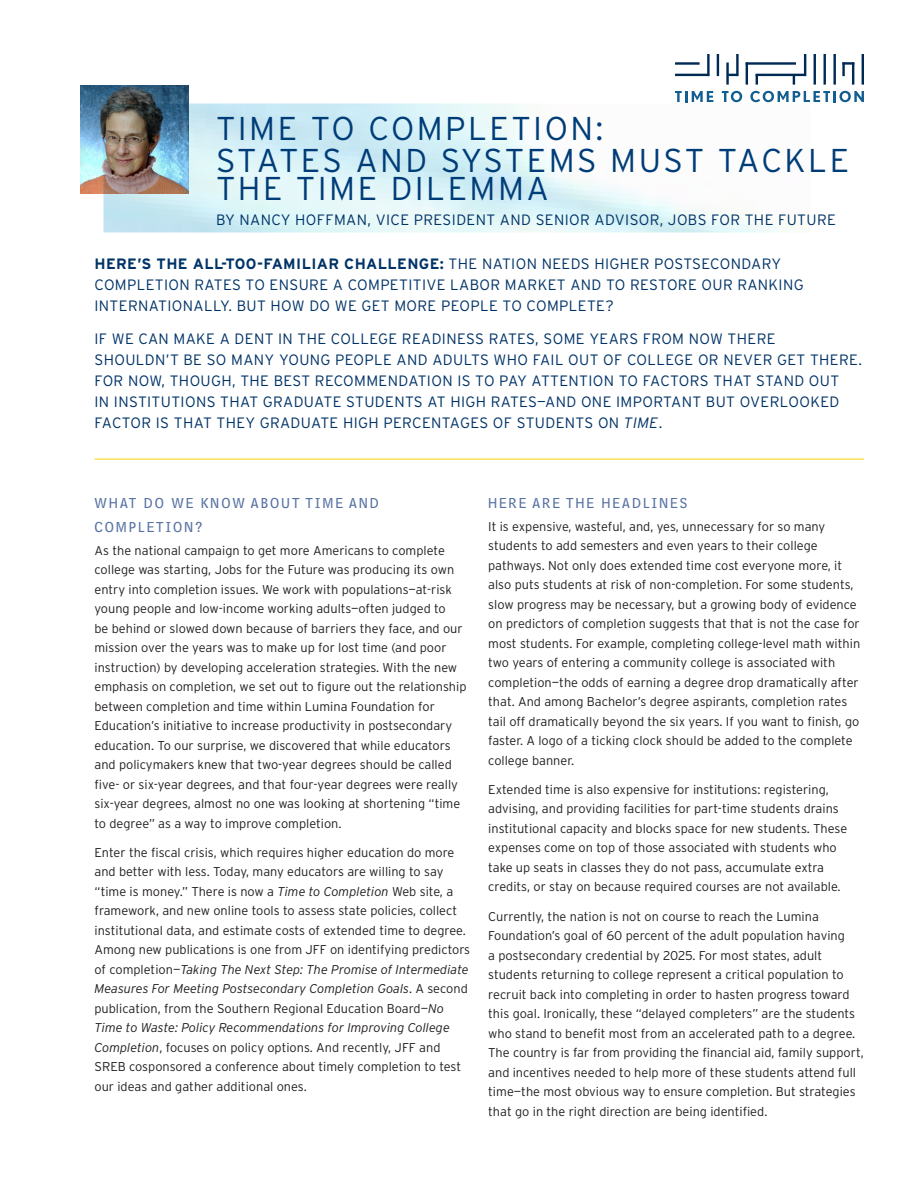
<style>
.page{position:relative;width:918px;height:1188px;background:#fff}
.page>*{position:absolute;margin:0;border:0;box-sizing:border-box;transform-origin:0 0}
.Title__Long_Two_Li{font:300 33px/28.5px "Interstate";letter-spacing:.075em;color:#003d78}
.copy{font:300 15px/21px "Interstate";letter-spacing:.025em;color:#003367}
.Body_Subhead{font:15px/24px "Bell Centennial Sub Caption";letter-spacing:.125em;color:#5772a3}
.Body_Text{font:300 12.75px/19.5px "Interstate";color:#231f20}
.s1{font-weight:700}
.s2{font-style:italic}
</style>
<div class="page">
<img style="left:81px;top:85px;width:108px;height:108px">
<img style="left:104px;top:104px;width:706px;height:128px">
<hr style="left:94px;top:459px;width:770px;height:1px;background:#fece08">
<svg style="left:675px;top:91px;width:38px;height:11px"></svg>
<svg style="left:722px;top:91px;width:20px;height:11px"></svg>
<svg style="left:750px;top:91px;width:114px;height:11px"></svg>
<hr style="left:675px;top:62px;width:25px;height:3px;background:#002a54">
<hr style="left:675px;top:74px;width:34px;height:2px;background:#002a54">
<hr style="left:707px;top:54px;width:3px;height:22px;background:#002a54">
<hr style="left:717px;top:54px;width:2px;height:22px;background:#002a54">
<hr style="left:726px;top:63px;width:3px;height:22px;background:#002a54">
<hr style="left:736px;top:54px;width:3px;height:22px;background:#002a54">
<svg style="left:728px;top:74px;width:8px;height:2px"></svg>
<hr style="left:804px;top:54px;width:2px;height:22px;background:#002a54">
<hr style="left:814px;top:54px;width:2px;height:31px;background:#002a54">
<hr style="left:824px;top:54px;width:2px;height:31px;background:#002a54">
<hr style="left:833px;top:54px;width:3px;height:31px;background:#002a54">
<hr style="left:862px;top:54px;width:2px;height:31px;background:#002a54">
<hr style="left:852px;top:62px;width:2px;height:23px;background:#002a54">
<hr style="left:842px;top:62px;width:3px;height:14px;background:#002a54">
<svg style="left:842px;top:62px;width:12px;height:3px"></svg>
<svg style="left:793px;top:76px;width:2px;height:9px"></svg>
<hr style="left:746px;top:63px;width:2px;height:22px;background:#002a54">
<svg style="left:756px;top:76px;width:2px;height:9px"></svg>
<hr style="left:746px;top:62px;width:50px;height:3px;background:#002a54">
<hr style="left:756px;top:74px;width:50px;height:2px;background:#002a54">
<p class="Title__Long_Two_Li" style="left:216px;top:114px;width:389px">TIME TO COMPLETION:</p>
<p class="Title__Long_Two_Li" style="left:216px;top:146px;width:635px">STATES AND SYSTEMS MUST TACKLE<br>THE TIME DILEMMA</p>
<p class="copy" style="left:216px;top:209px;width:621px">BY NANCY HOFFMAN, VICE PRESIDENT AND SENIOR ADVISOR, JOBS FOR THE FUTURE</p>
<p class="copy" style="left:94px;top:253px;width:711px"><span class="s1">HERE’S THE ALL-TOO-FAMILIAR CHALLENGE:</span> THE NATION NEEDS HIGHER POSTSECONDARY<br>COMPLETION RATES TO ENSURE A COMPETITIVE LABOR MARKET AND TO RESTORE OUR RANKING<br>INTERNATIONALLY. BUT HOW DO WE GET MORE PEOPLE TO COMPLETE?</p>
<p class="copy" style="left:94px;top:328px;width:769px">IF WE CAN MAKE A DENT IN THE COLLEGE READINESS RATES, SOME YEARS FROM NOW THERE SHOULDN’T BE SO MANY YOUNG PEOPLE AND ADULTS WHO FAIL OUT OF COLLEGE OR NEVER GET THERE.<br>FOR NOW, THOUGH, THE BEST RECOMMENDATION IS TO PAY ATTENTION TO FACTORS THAT STAND OUT<br>IN INSTITUTIONS THAT GRADUATE STUDENTS AT HIGH RATES—AND ONE IMPORTANT BUT OVERLOOKED FACTOR IS THAT THEY GRADUATE HIGH PERCENTAGES OF STUDENTS ON <span class="s2">TIME</span>.</p>
<p class="Body_Subhead" style="left:94px;top:491px;width:286px">WHAT DO WE KNOW ABOUT TIME AND<br>COMPLETION?</p>
<p class="Body_Text" style="left:94px;top:540px;width:374px">As the national campaign to get more Americans to complete college was starting, Jobs for the Future was producing its own entry into completion issues. We work with populations—at-risk young people and low-income working adults—often judged to<br>be behind or slowed down because of barriers they face, and our mission over the years was to make up for lost time (and poor instruction) by developing acceleration strategies. With the new emphasis on completion, we set out to figure out the relationship between completion and time within Lumina Foundation for Education’s initiative to increase productivity in postsecondary education. To our surprise, we discovered that while educators and policymakers knew that two-year degrees should be called five- or six-year degrees, and that four-year degrees were really six-year degrees, almost no one was looking at shortening “time to degree” as a way to improve completion.</p>
<p class="Body_Text" style="left:94px;top:843px;width:377px">Enter the fiscal crisis, which requires higher education do more and better with less. Today, many educators are willing to say “time is money.” There is now a <span class="s2">Time to Completion</span> Web site, a framework, and new online tools to assess state policies, collect institutional data, and estimate costs of extended time to degree.<br>Among new publications is one from JFF on identifying predictors of completion—<span class="s2">Taking The Next Step: The Promise of Intermediate Measures For Meeting Postsecondary Completion Goals</span>. A second publication, from the Southern Regional Education Board—<span class="s2">No Time to Waste: Policy Recommendations for Improving College Completion</span>, focuses on policy options. And recently, JFF and SREB cosponsored a conference about timely completion to test our ideas and gather additional ones.</p>
<p class="Body_Subhead" style="left:488px;top:491px;width:201px">HERE ARE THE HEADLINES</p>
<p class="Body_Text" style="left:488px;top:516px;width:373px">It is expensive, wasteful, and, yes, unnecessary for so many students to add semesters and even years to their college pathways. Not only does extended time cost everyone more, it also puts students at risk of non-completion. For some students, slow progress may be necessary, but a growing body of evidence on predictors of completion suggests that that is not the case for most students. For example, completing college-level math within two years of entering a community college is associated with completion—the odds of earning a degree drop dramatically after that. And among Bachelor’s degree aspirants, completion rates tail off dramatically beyond the six years. If you want to finish, go faster. A logo of a ticking clock should be added to the complete college banner.</p>
<p class="Body_Text" style="left:488px;top:780px;width:361px">Extended time is also expensive for institutions: registering, advising, and providing facilities for part-time students drains institutional capacity and blocks space for new students. These expenses come on top of those associated with students who take up seats in classes they do not pass, accumulate extra credits, or stay on because required courses are not available.</p>
<p class="Body_Text" style="left:488px;top:906px;width:377px">Currently, the nation is not on course to reach the Lumina Foundation’s goal of 60 percent of the adult population having<br>a postsecondary credential by 2025. For most states, adult students returning to college represent a critical population to recruit back into completing in order to hasten progress toward this goal. Ironically, these “delayed completers” are the students who stand to benefit most from an accelerated path to a degree.<br>The country is far from providing the financial aid, family support, and incentives needed to help more of these students attend full time—the most obvious way to ensure completion. But strategies that go in the right direction are being identified.</p>
</div>
